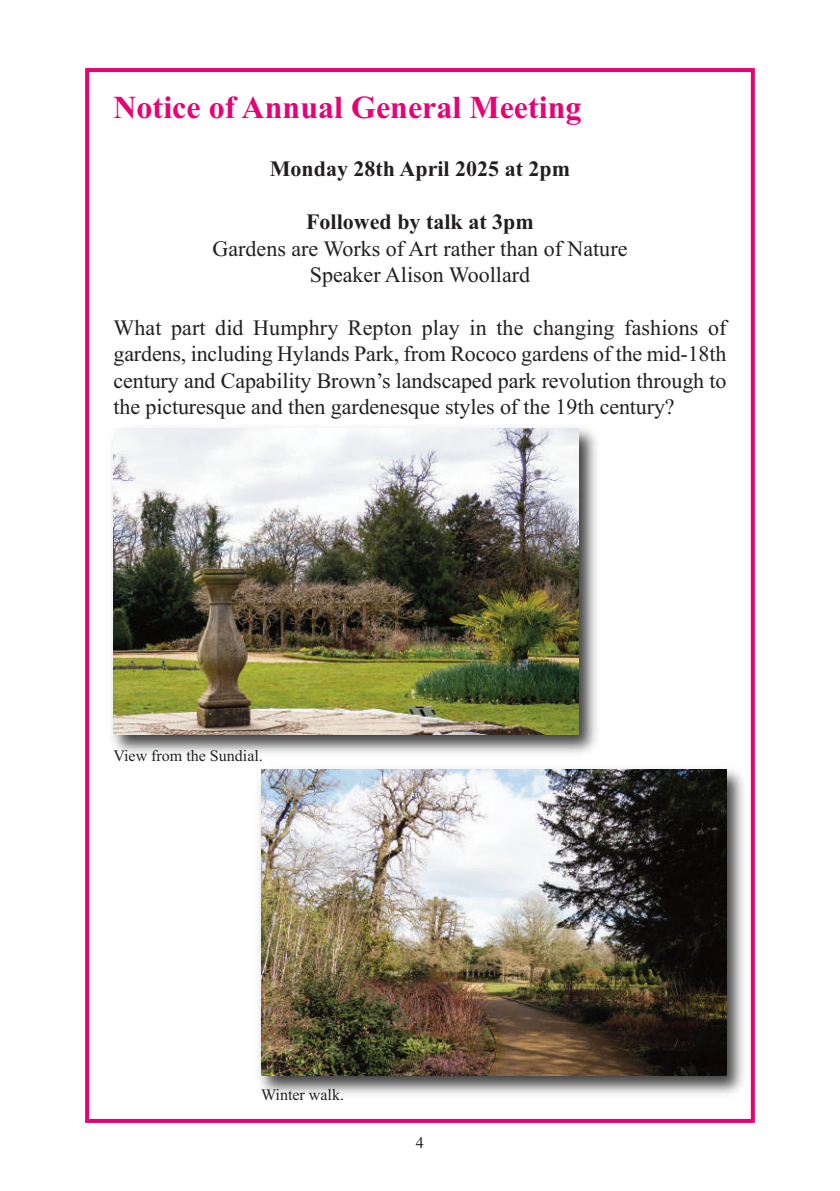
<style>
.page{position:relative;width:840px;height:1191px;background:#fff}
.page>*{position:absolute;margin:0;border:0;box-sizing:border-box;transform-origin:0 0}
.t1{font:700 32px "Times New Roman";color:#e60275}
.t2{font:22px/26.4px "Times New Roman";color:#231f20;text-align:center}
.t3{font:700 22px "Times New Roman";color:#231f20}
.t4{font:16px "Times New Roman";color:#231f20}
</style>
<div class="page">
<div style="left:85px;top:68px;width:669px;height:1055px;border:4px solid #e60275"></div>
<img style="left:112px;top:428px;width:485px;height:326px">
<img style="left:113px;top:429px;width:465px;height:306px">
<img style="left:259px;top:761px;width:492px;height:341px">
<img style="left:261px;top:769px;width:465px;height:306px">
<h1 class="t1" style="left:113px;top:88px;width:469px">Notice of Annual General Meeting</h1>
<p class="t3" style="left:269px;top:156px;width:302px">Monday 28th April 2025 at 2pm</p>
<p class="t3" style="left:306px;top:208px;width:229px">Followed by talk at 3pm</p>
<p class="t2" style="left:212px;top:235px;width:416px">Gardens are Works of Art rather than of Nature<br>Speaker Alison Woollard</p>
<p class="t2" style="left:113px;top:314px;width:614px;text-align:justify">What part did Humphry Repton play in the changing fashions of gardens, including Hylands Park, from Rococo gardens of the mid-18th century and Capability Brown’s landscaped park revolution through to the picturesque and then gardenesque styles of the 19th century?</p>
<p class="t4" style="left:113px;top:746px;width:151px">View from the Sundial.</p>
<p class="t4" style="left:261px;top:1085px;width:84px">Winter walk.</p>
<p class="t4" style="left:416px;top:1133px;width:9px">4</p>
</div>
